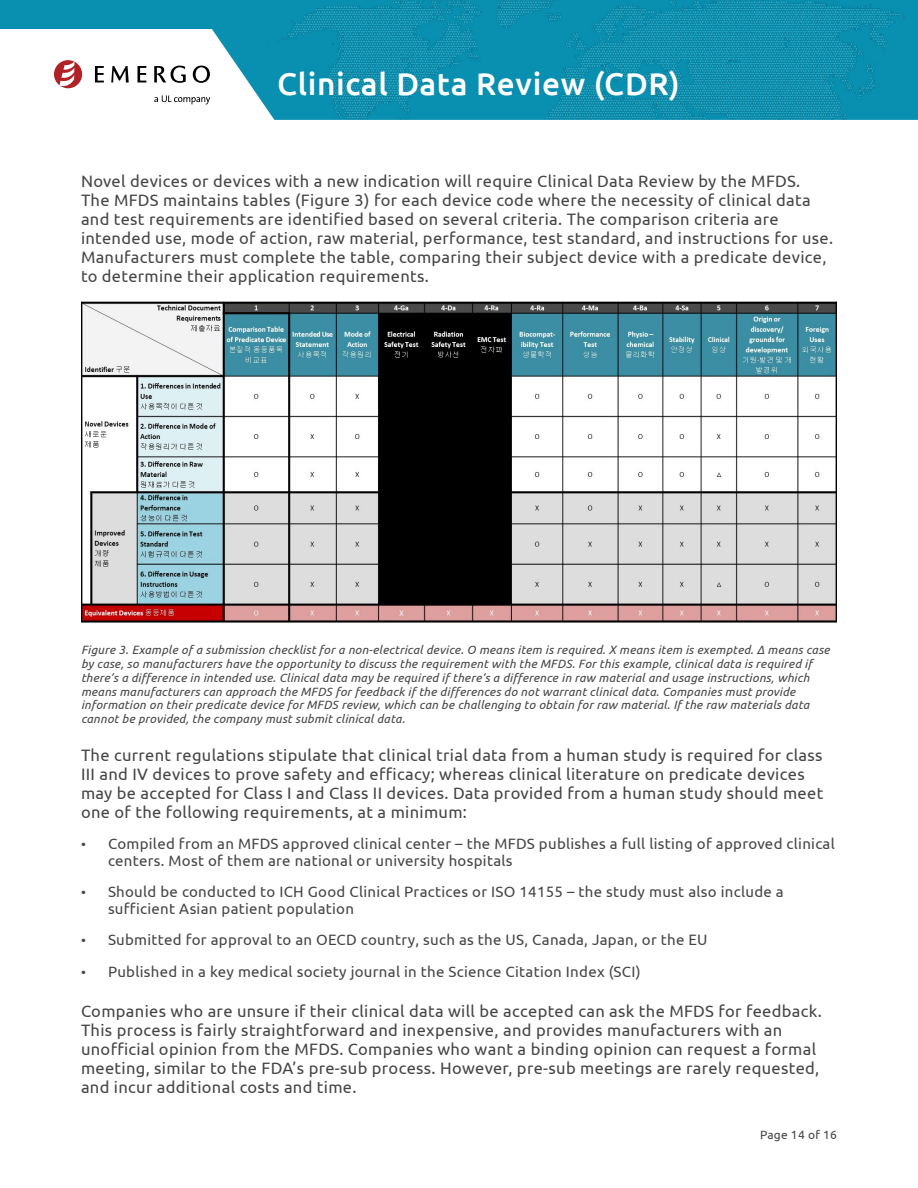
<style>
.page{position:relative;width:918px;height:1188px;background:#fff}
.page>*{position:absolute;margin:0;border:0;box-sizing:border-box;transform-origin:0 0}
.t1{font:500 31.5px "Ubuntu";letter-spacing:.02em;color:#fff}
.t2{font:16.5px/18.9px "Ubuntu";letter-spacing:.02em;color:#454545}
.t3{font:15px/17.2px "Ubuntu";letter-spacing:.02em;color:#454545}
.t4{font:italic 12px/13.8px "Ubuntu";letter-spacing:.02em;color:#454545}
.t5{font:12px "Ubuntu";letter-spacing:.02em;color:#454545}
.s1{font-size:13.5px}
</style>
<div class="page">
<div style="left:0;top:0;width:876px;height:28px;background:#098fb0"></div>
<svg style="left:190px;top:28px;width:68px;height:77px"></svg>
<img style="left:258px;top:0;width:660px;height:120px">
<svg style="left:54px;top:60px;width:28px;height:28px"></svg>
<svg style="left:95px;top:66px;width:9px;height:16px"></svg>
<svg style="left:111px;top:66px;width:18px;height:16px"></svg>
<svg style="left:138px;top:66px;width:8px;height:16px"></svg>
<svg style="left:154px;top:66px;width:32px;height:17px"></svg>
<svg style="left:193px;top:66px;width:17px;height:17px"></svg>
<svg style="left:154px;top:95px;width:56px;height:9px"></svg>
<img style="left:81px;top:301px;width:756px;height:321px">
<h1 class="t1" style="left:277px;top:63px;width:404px">Clinical Data Review (CDR)</h1>
<p class="t2" style="left:81px;top:171px;width:754px">Novel devices or devices with a new indication will require Clinical Data Review by the MFDS.<br>The MFDS maintains tables (Figure 3) for each device code where the necessity of clinical data and test requirements are identified based on several criteria. The comparison criteria are intended use, mode of action, raw material, performance, test standard, and instructions for use.<br>Manufacturers must complete the table, comparing their subject device with a predicate device, to determine their application requirements.</p>
<p class="t4" style="left:81px;top:643px;width:750px">Figure 3. Example of a submission checklist for a non-electrical device. O means item is required. X means item is exempted. ∆ means case by case, so manufacturers have the opportunity to discuss the requirement with the MFDS. For this example, clinical data is required if there’s a difference in intended use. Clinical data may be required if there’s a difference in raw material and usage instructions, which means manufacturers can approach the MFDS for feedback if the differences do not warrant clinical data. Companies must provide information on their predicate device for MFDS review, which can be challenging to obtain for raw material. If the raw materials data cannot be provided, the company must submit clinical data.</p>
<p class="t2" style="left:81px;top:745px;width:744px">The current regulations stipulate that clinical trial data from a human study is required for class III and IV devices to prove safety and efficacy; whereas clinical literature on predicate devices may be accepted for Class I and Class II devices. Data provided from a human study should meet one of the following requirements, at a minimum:</p>
<p class="t3" style="left:108px;top:834px;width:728px;text-indent:-27px"><span class="s1">•</span> Compiled from an MFDS approved clinical center – the MFDS publishes a full listing of approved clinical centers. Most of them are national or university hospitals</p>
<p class="t3" style="left:108px;top:882px;width:677px;text-indent:-27px"><span class="s1">•</span> Should be conducted to ICH Good Clinical Practices or ISO 14155 – the study must also include a sufficient Asian patient population</p>
<p class="t3" style="left:81px;top:930px;width:628px"><span class="s1">•</span> Submitted for approval to an OECD country, such as the US, Canada, Japan, or the EU</p>
<p class="t3" style="left:81px;top:963px;width:561px"><span class="s1">•</span> Published in a key medical society journal in the Science Citation Index (SCI)</p>
<p class="t2" style="left:81px;top:1001px;width:742px">Companies who are unsure if their clinical data will be accepted can ask the MFDS for feedback.<br>This process is fairly straightforward and inexpensive, and provides manufacturers with an unofficial opinion from the MFDS. Companies who want a binding opinion can request a formal meeting, similar to the FDA’s pre-sub process. However, pre-sub meetings are rarely requested, and incur additional costs and time.</p>
<p class="t5" style="left:760px;top:1127px;width:78px">Page 14 of 16</p>
</div>
